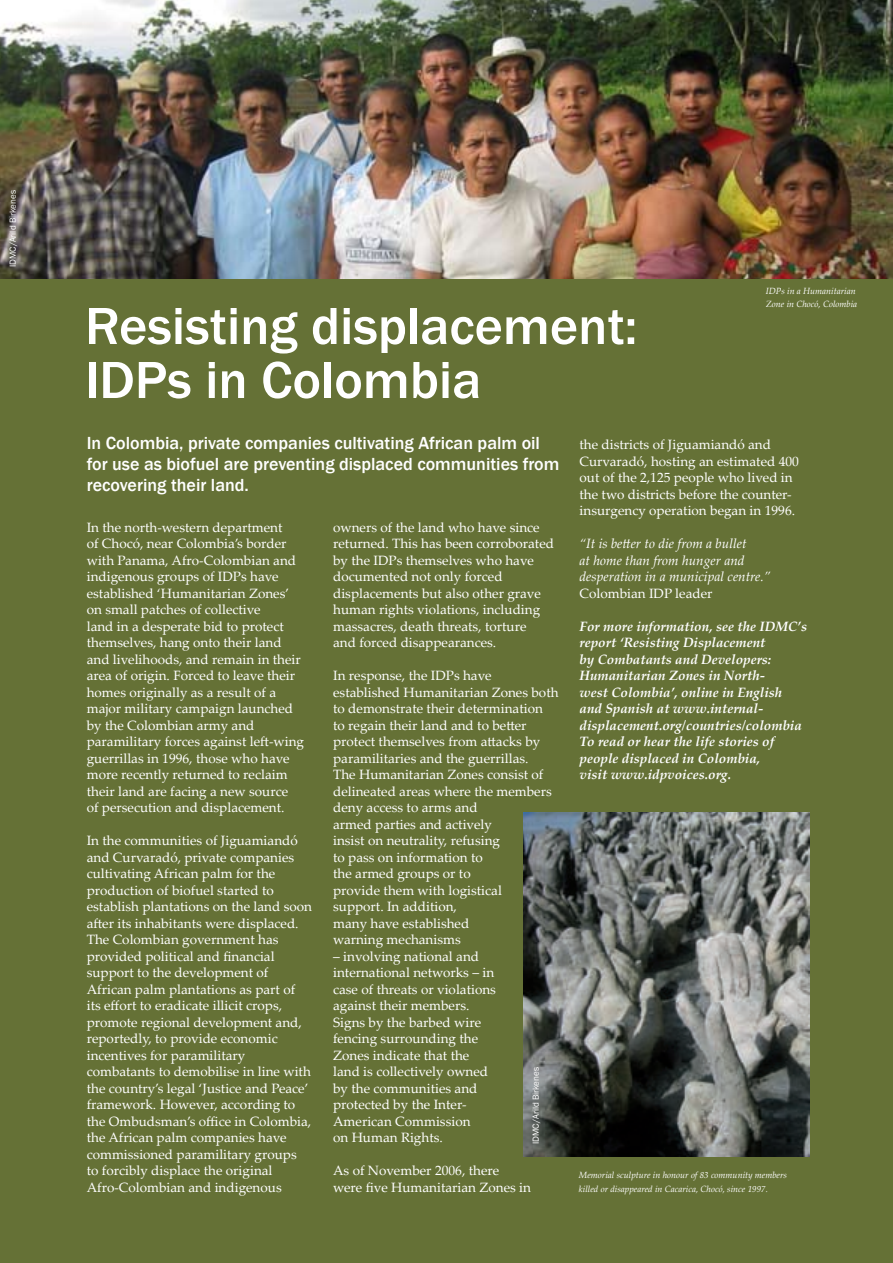
<style>
.page{position:relative;width:893px;height:1263px;background:#657136}
.page>*{position:absolute;margin:0;border:0;box-sizing:border-box;transform-origin:0 0}
._4_article_header{font:500 54px/54px "Franklin Gothic";color:#fff}
._4_para_leader_copy{font:500 18px/21px "Franklin Gothic";color:#fff}
._4_body_copy{font:13.5px/16.5px "Palatino Linotype";color:#fff}
._4_author_biog_conta{font:italic 700 13.5px/16.5px "Palatino Linotype";color:#fff}
._4_body_copy-2{font:italic 13.5px/16.5px "Palatino Linotype";color:#fff}
._4_captions_range_le{font:italic 9px/13.5px "Palatino Linotype";color:#fff}
._5_generic_photo_cre{font:9px "Franklin Gothic";color:#fff}
.s1{font-style:normal}
</style>
<div class="page">
<img style="left:0;top:0;width:893px;height:278px">
<img style="left:523px;top:812px;width:286px;height:344px">
<p class="_5_generic_photo_cre" style="left:7px;top:267px;width:78px;rotate:-90deg">IDMC/Arild Birkenes</p>
<p class="_4_article_header" style="left:85px;top:300px;width:554px">Resisting displacement:<br>IDPs in Colombia</p>
<p class="_4_captions_range_le" style="left:766px;top:284px;width:93px">IDPs in a Humanitarian<br>Zone in Chocó, Colombia</p>
<p class="_4_para_leader_copy" style="left:87px;top:433px;width:474px">In Colombia, private companies cultivating African palm oil for use as biofuel are preventing displaced communities from recovering their land.</p>
<p class="_4_body_copy" style="left:87px;top:518px;width:219px">In the north-western department<br>of Chocó, near Colombia’s border with Panama, Afro-Colombian and indigenous groups of IDPs have established ‘Humanitarian Zones’ on small patches of collective<br>land in a desperate bid to protect themselves, hang onto their land and livelihoods, and remain in their area of origin. Forced to leave their homes originally as a result of a major military campaign launched by the Colombian army and paramilitary forces against left-wing guerrillas in 1996, those who have more recently returned to reclaim their land are facing a new source<br>of persecution and displacement.</p>
<p class="_4_body_copy" style="left:87px;top:832px;width:227px">In the communities of Jiguamiandó and Curvaradó, private companies cultivating African palm for the production of biofuel started to establish plantations on the land soon after its inhabitants were displaced.<br>The Colombian government has provided political and financial support to the development of African palm plantations as part of its effort to eradicate illicit crops, promote regional development and, reportedly, to provide economic incentives for paramilitary combatants to demobilise in line with the country’s legal ‘Justice and Peace’ framework. However, according to the Ombudsman’s office in Colombia, the African palm companies have commissioned paramilitary groups<br>to forcibly displace the original Afro-Colombian and indigenous</p>
<p class="_4_body_copy" style="left:333px;top:518px;width:222px">owners of the land who have since returned. This has been corroborated by the IDPs themselves who have documented not only forced displacements but also other grave human rights violations, including massacres, death threats, torture<br>and forced disappearances.</p>
<p class="_4_body_copy" style="left:333px;top:667px;width:227px">In response, the IDPs have established Humanitarian Zones both to demonstrate their determination<br>to regain their land and to better protect themselves from attacks by paramilitaries and the guerrillas.<br>The Humanitarian Zones consist of delineated areas where the members deny access to arms and<br>armed parties and actively<br>insist on neutrality, refusing<br>to pass on information to<br>the armed groups or to<br>provide them with logistical<br>support. In addition,<br>many have established<br>warning mechanisms</p>
<p class="_4_body_copy" style="left:333px;top:947px;width:164px">– involving national and international networks – in case of threats or violations against their members.<br>Signs by the barbed wire fencing surrounding the<br>Zones indicate that the land is collectively owned by the communities and protected by the Inter-<br>American Commission<br>on Human Rights.</p>
<p class="_4_body_copy" style="left:333px;top:1162px;width:199px">As of November 2006, there were five Humanitarian Zones in</p>
<p class="_5_generic_photo_cre" style="left:530px;top:1144px;width:78px;rotate:-90deg">IDMC/Arild Birkenes</p>
<p class="_4_body_copy" style="left:579px;top:436px;width:221px">the districts of Jiguamiandó and Curvaradó, hosting an estimated 400 out of the 2,125 people who lived in the two districts before the counter&shy;insurgency operation began in 1996.</p>
<p class="_4_body_copy-2" style="left:579px;top:535px;width:193px">“It is better to die from a bullet<br>at home than from hunger and desperation in a municipal centre.”<br><span class="s1">Colombian IDP leader</span></p>
<p class="_4_author_biog_conta" style="left:579px;top:617px;width:229px">For more information, see the IDMC’s report ‘Resisting Displacement<br>by Combatants and Developers:<br>Humanitarian Zones in North-<br>west Colombia’, online in English and Spanish at www.internal&shy;displacement.org/countries/colombia<br>To read or hear the life stories of people displaced in Colombia,<br>visit www.idpvoices.org.</p>
<p class="_4_captions_range_le" style="left:579px;top:1168px;width:210px">Memorial sculpture in honour of 83 community members killed or disappeared in Cacarica, Chocó, since 1997.</p>
</div>
